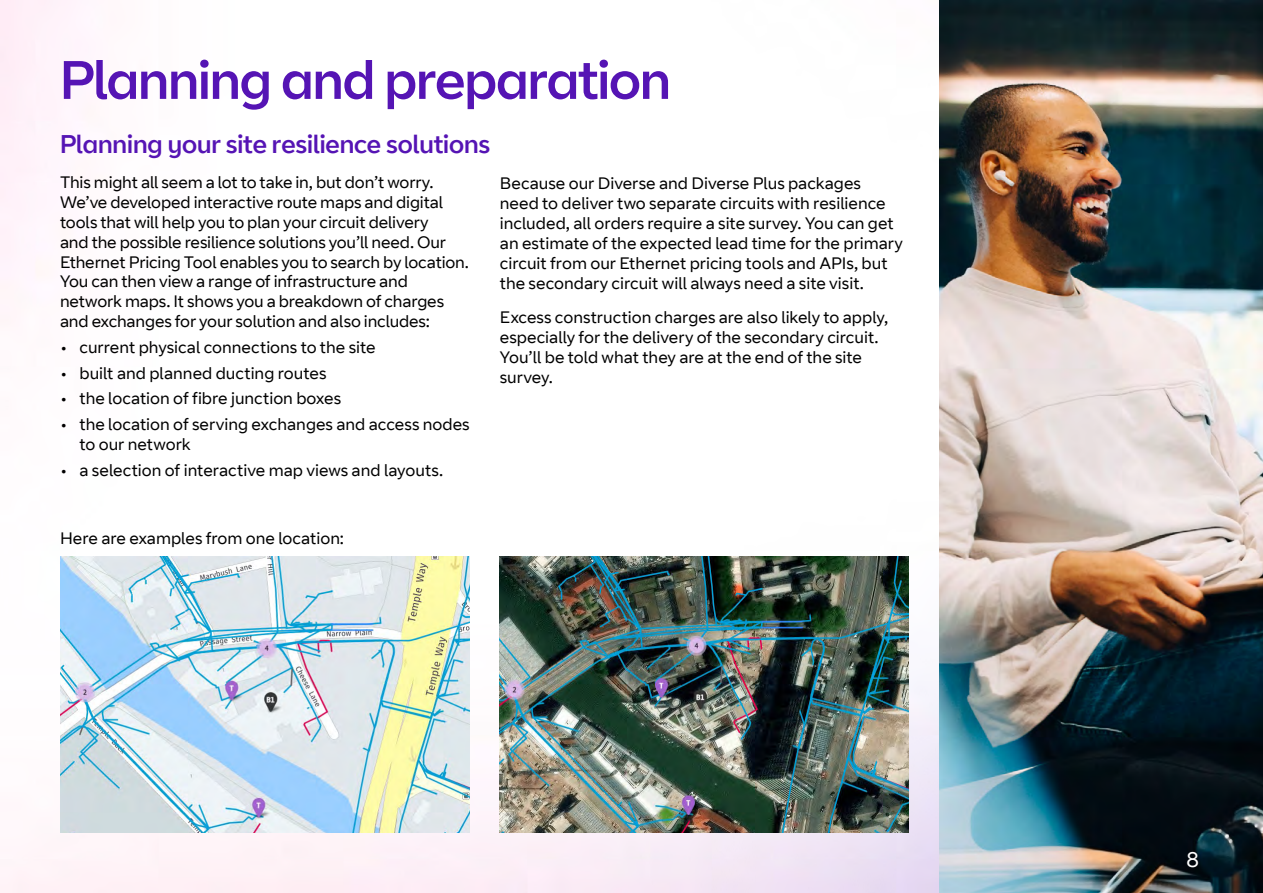
<style>
.page{position:relative;width:1263px;height:893px;background:#fff}
.page>*{position:absolute;margin:0;border:0;box-sizing:border-box;transform-origin:0 0}
.t1{font:54px "BT Curve Headline";letter-spacing:-.015em;color:#5514b4}
.t2{font:25.5px "BT Curve Headline";letter-spacing:-.005em;color:#5514b4}
.t3{font:21.6px "BT Curve";color:#fff}
.t4{font:16.5px/19.8px "BT Curve";letter-spacing:-.005em;color:#000}
</style>
<div class="page">
<img style="left:0;top:0;width:940px;height:893px">
<img style="left:940px;top:0;width:323px;height:893px">
<img style="left:60px;top:557px;width:409px;height:276px">
<img style="left:500px;top:557px;width:409px;height:276px">
<h1 class="t1" style="left:60px;top:48px;width:612px">Planning and preparation</h1>
<h2 class="t2" style="left:60px;top:128px;width:432px">Planning your site resilience solutions</h2>
<p class="t4" style="left:60px;top:173px;width:411px">This might all seem a lot to take in, but don’t worry.<br>We’ve developed interactive route maps and digital tools that will help you to plan your circuit delivery<br>and the possible resilience solutions you’ll need. Our Ethernet Pricing Tool enables you to search by location.<br>You can then view a range of infrastructure and network maps. It shows you a breakdown of charges and exchanges for your solution and also includes:</p>
<p class="t4" style="left:60px;top:338px;width:317px">• current physical connections to the site</p>
<p class="t4" style="left:60px;top:364px;width:268px">• built and planned ducting routes</p>
<p class="t4" style="left:60px;top:389px;width:283px">• the location of fibre junction boxes</p>
<p class="t4" style="left:80px;top:415px;width:392px;text-indent:-20px">• the location of serving exchanges and access nodes to our network</p>
<p class="t4" style="left:60px;top:461px;width:385px">• a selection of interactive map views and layouts.</p>
<p class="t4" style="left:500px;top:174px;width:405px">Because our Diverse and Diverse Plus packages need to deliver two separate circuits with resilience included, all orders require a site survey. You can get an estimate of the expected lead time for the primary circuit from our Ethernet pricing tools and APIs, but the secondary circuit will always need a site visit.</p>
<p class="t4" style="left:500px;top:308px;width:390px">Excess construction charges are also likely to apply, especially for the delivery of the secondary circuit.<br>You’ll be told what they are at the end of the site survey.</p>
<p class="t4" style="left:60px;top:529px;width:286px">Here are examples from one location:</p>
<h3 class="t3" style="left:1186px;top:846px;width:15px">8</h3>
</div>
